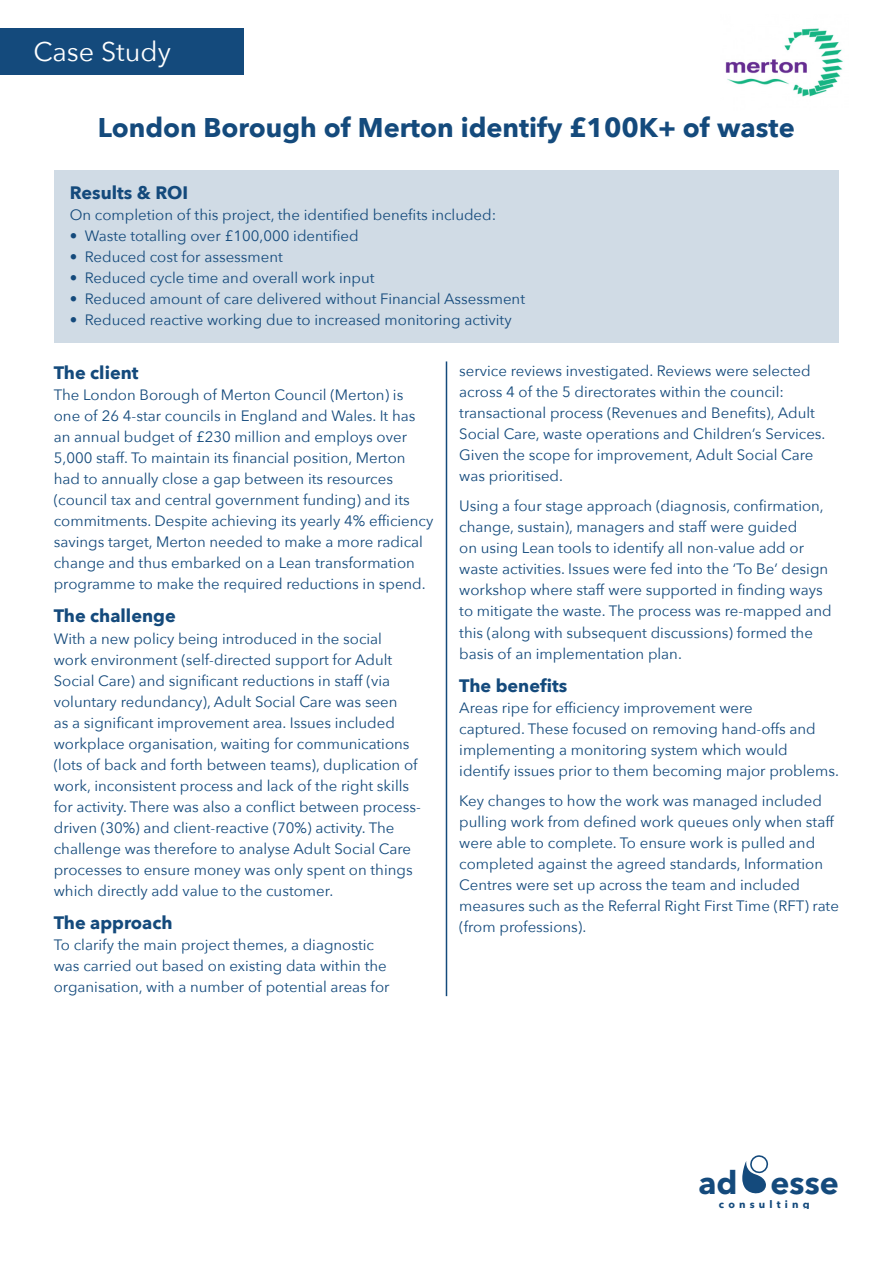
<style>
.page{position:relative;width:893px;height:1263px;background:#fff}
.page>*{position:absolute;margin:0;border:0;box-sizing:border-box;transform-origin:0 0}
.t1{font:700 31.95px "Avenir Next";color:#144a7c}
.t2{font:700 27px "Avenir Next";color:#144a7c}
.t3{font:27px "Avenir Next";color:#fff}
.t4{font:700 18px "Avenir Next";color:#144a7c}
.t5{font:15px/21px "Avenir Next";color:#144a7c}
.t6{font:700 10.5px "Avenir Next";letter-spacing:.4em;color:#144a7c}
.s1{font-weight:700}
</style>
<div class="page">
<div style="left:54px;top:170px;width:785px;height:172px;background:#d0dbe5"></div>
<svg style="left:742px;top:1155px;width:27px;height:39px"></svg>
<hr style="left:446px;top:361px;width:1px;height:635px;background:#144a7c">
<div style="left:0;top:28px;width:244px;height:46px;background:#144a7c"></div>
<img style="left:725px;top:28px;width:118px;height:69px">
<p class="t3" style="left:34px;top:29px;width:139px">Case Study</p>
<p class="t2" style="left:98px;top:104px;width:698px">London Borough of Merton identify £100K+ of waste</p>
<p class="t4" style="left:70px;top:177px;width:120px">Results &amp; ROI</p>
<p class="t5" style="left:70px;top:203px;width:428px">On completion of this project, the identified benefits included:</p>
<p class="t5" style="left:70px;top:224px;width:290px"><span class="s1">•</span> Waste totalling over £100,000 identified</p>
<p class="t5" style="left:70px;top:245px;width:215px"><span class="s1">•</span> Reduced cost for assessment</p>
<p class="t5" style="left:70px;top:266px;width:306px"><span class="s1">•</span> Reduced cycle time and overall work input</p>
<p class="t5" style="left:70px;top:287px;width:457px"><span class="s1">•</span> Reduced amount of care delivered without Financial Assessment</p>
<p class="t5" style="left:70px;top:308px;width:443px"><span class="s1">•</span> Reduced reactive working due to increased monitoring activity</p>
<p class="t4" style="left:54px;top:358px;width:86px">The client</p>
<p class="t5" style="left:54px;top:384px;width:381px">The London Borough of Merton Council (Merton) is one of 26 4-star councils in England and Wales. It has an annual budget of £230 million and employs over 5,000 staff. To maintain its financial position, Merton had to annually close a gap between its resources (council tax and central government funding) and its commitments. Despite achieving its yearly 4% efficiency savings target, Merton needed to make a more radical change and thus embarked on a Lean transformation programme to make the required reductions in spend.</p>
<p class="t4" style="left:54px;top:601px;width:123px">The challenge</p>
<p class="t5" style="left:54px;top:627px;width:369px">With a new policy being introduced in the social<br>work environment (self-directed support for Adult Social Care) and significant reductions in staff (via voluntary redundancy), Adult Social Care was seen<br>as a significant improvement area. Issues included workplace organisation, waiting for communications (lots of back and forth between teams), duplication of work, inconsistent process and lack of the right skills for activity. There was also a conflict between process&shy;driven (30%) and client-reactive (70%) activity. The challenge was therefore to analyse Adult Social Care processes to ensure money was only spent on things which directly add value to the customer.</p>
<p class="t4" style="left:54px;top:907px;width:120px">The approach</p>
<p class="t5" style="left:54px;top:933px;width:337px">To clarify the main project themes, a diagnostic was carried out based on existing data within the organisation, with a number of potential areas for</p>
<p class="t5" style="left:459px;top:360px;width:368px">service reviews investigated. Reviews were selected across 4 of the 5 directorates within the council: transactional process (Revenues and Benefits), Adult Social Care, waste operations and Children’s Services.<br>Given the scope for improvement, Adult Social Care was prioritised.</p>
<p class="t5" style="left:459px;top:495px;width:374px">Using a four stage approach (diagnosis, confirmation, change, sustain), managers and staff were guided<br>on using Lean tools to identify all non-value add or waste activities. Issues were fed into the ‘To Be’ design workshop where staff were supported in finding ways to mitigate the waste. The process was re-mapped and this (along with subsequent discussions) formed the basis of an implementation plan.</p>
<p class="t4" style="left:459px;top:670px;width:110px">The benefits</p>
<p class="t5" style="left:459px;top:696px;width:381px">Areas ripe for efficiency improvement were<br>captured. These focused on removing hand-offs and implementing a monitoring system which would identify issues prior to them becoming major problems.</p>
<p class="t5" style="left:459px;top:789px;width:381px">Key changes to how the work was managed included pulling work from defined work queues only when staff were able to complete. To ensure work is pulled and completed against the agreed standards, Information Centres were set up across the team and included measures such as the Referral Right First Time (RFT) rate (from professions).</p>
<p class="t1" style="left:698px;top:1155px;width:142px">ad esse</p>
<p class="t6" style="left:719px;top:1195px;width:92px">consulting</p>
</div>
